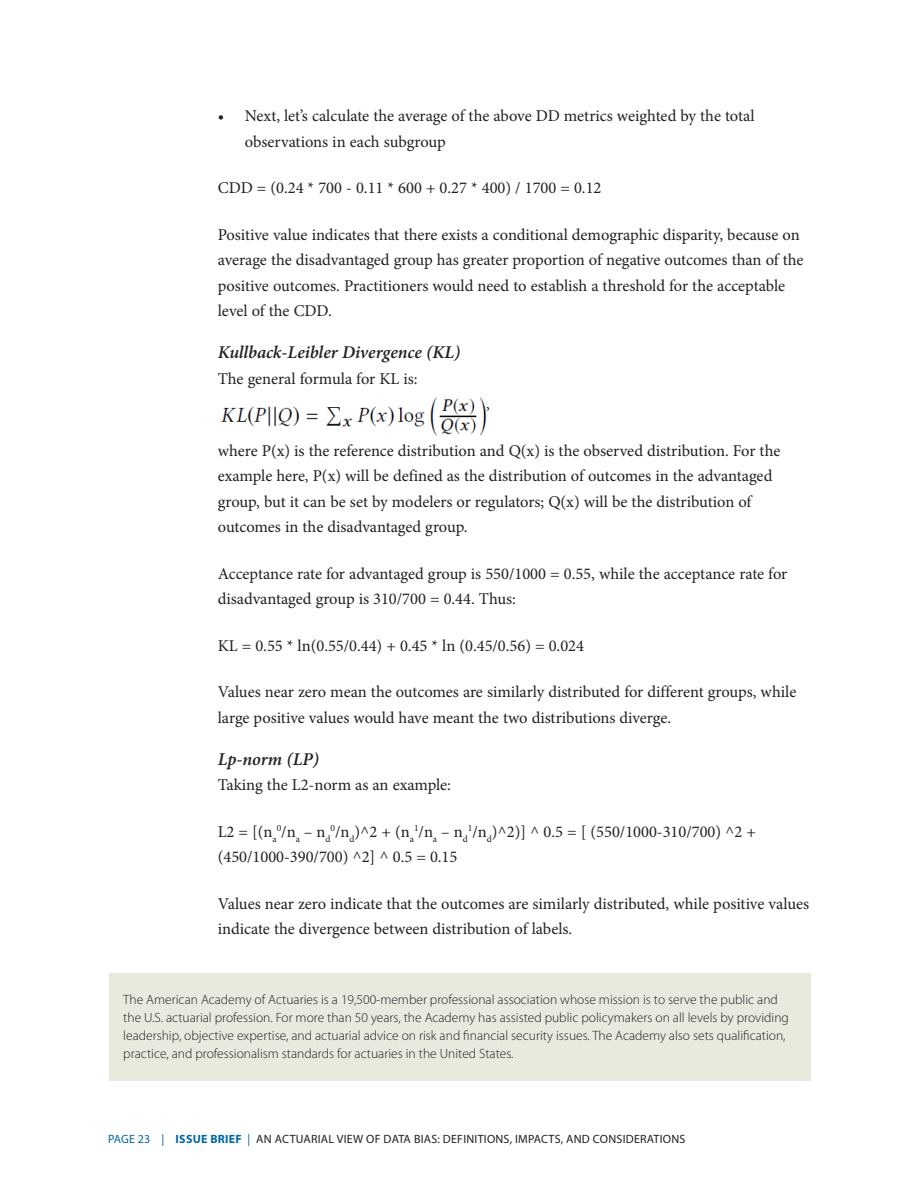
<style>
.page{position:relative;width:918px;height:1188px;background:#fff}
.page>*{position:absolute;margin:0;border:0;box-sizing:border-box;transform-origin:0 0}
.Sub_4_Minion_semi{font:italic 600 18px "Minion Pro";color:#231f20}
.text{font:16.5px/25.5px "Minion Pro";color:#231f20}
.text__no_space_after{font:16.5px "Minion Pro";letter-spacing:-.005em;color:#231f20}
.t1{font:300 13.5px/18px "Myriad Pro";color:#231f20}
.t2{font:12px "Myriad Pro";letter-spacing:.02em;color:#231f20}
.s1{color:#0067a6}
.s2{font-weight:700;color:#0067a6}
</style>
<div class="page">
<div style="left:110px;top:974px;width:701px;height:108px;background:#eae9de"></div>
<img style="left:220px;top:397px;width:266px;height:39px">
<p class="text" style="left:245px;top:103px;width:511px;text-indent:-27px">• Next, let’s calculate the average of the above DD metrics weighted by the total observations in each subgroup</p>
<p class="text" style="left:218px;top:175px;width:385px">CDD = (0.24 * 700 - 0.11 * 600 + 0.27 * 400) / 1700 = 0.12</p>
<p class="text" style="left:218px;top:222px;width:587px">Positive value indicates that there exists a conditional demographic disparity, because on average the disadvantaged group has greater proportion of negative outcomes than of the positive outcomes. Practitioners would need to establish a threshold for the acceptable level of the CDD.</p>
<p class="Sub_4_Minion_semi" style="left:218px;top:340px;width:244px">Kullback-Leibler Divergence (KL)</p>
<p class="text__no_space_after" style="left:218px;top:367px;width:201px">The general formula for KL is:</p>
<p class="text" style="left:486px;top:391px;width:5px">,</p>
<p class="text" style="left:218px;top:438px;width:564px">where P(x) is the reference distribution and Q(x) is the observed distribution. For the example here, P(x) will be defined as the distribution of outcomes in the advantaged group, but it can be set by modelers or regulators; Q(x) will be the distribution of outcomes in the disadvantaged group.</p>
<p class="text" style="left:218px;top:561px;width:571px">Acceptance rate for advantaged group is 550/1000 = 0.55, while the acceptance rate for disadvantaged group is 310/700 = 0.44. Thus:</p>
<p class="text" style="left:218px;top:633px;width:368px">KL = 0.55 * ln(0.55/0.44) + 0.45 * ln (0.45/0.56) = 0.024</p>
<p class="text" style="left:218px;top:679px;width:580px">Values near zero mean the outcomes are similarly distributed for different groups, while large positive values would have meant the two distributions diverge.</p>
<p class="Sub_4_Minion_semi" style="left:218px;top:746px;width:103px">Lp-norm (LP)</p>
<p class="text" style="left:218px;top:772px;width:235px">Taking the L2-norm as an example:</p>
<p class="text" style="left:218px;top:819px;width:540px">L2 = [(n<sub>a</sub><sup>0</sup>/n<sub>a</sub> – n<sub>d</sub><sup>0</sup>/n<sub>d</sub>)^2 + (n<sub>a</sub><sup>1</sup>/n<sub>a</sub> – n<sub>d</sub><sup>1</sup>/n<sub>d</sub>)^2)] ^ 0.5 = [ (550/1000-310/700) ^2 + (450/1000-390/700) ^2] ^ 0.5 = 0.15</p>
<p class="text" style="left:218px;top:891px;width:593px">Values near zero indicate that the outcomes are similarly distributed, while positive values indicate the divergence between distribution of labels.</p>
<p class="t1" style="left:123px;top:991px;width:667px">The American Academy of Actuaries is a 19,500-member professional association whose mission is to serve the public and the U.S. actuarial profession. For more than 50 years, the Academy has assisted public policymakers on all levels by providing leadership, objective expertise, and actuarial advice on risk and financial security issues. The Academy also sets qualification, practice, and professionalism standards for actuaries in the United States.</p>
<p class="t2" style="left:108px;top:1132px;width:579px"><span class="s1">PAGE 23 |</span> <span class="s2">ISSUE BRIEF</span> <span class="s1">|</span> AN ACTUARIAL VIEW OF DATA BIAS: DEFINITIONS, IMPACTS, AND CONSIDERATIONS</p>
</div>
